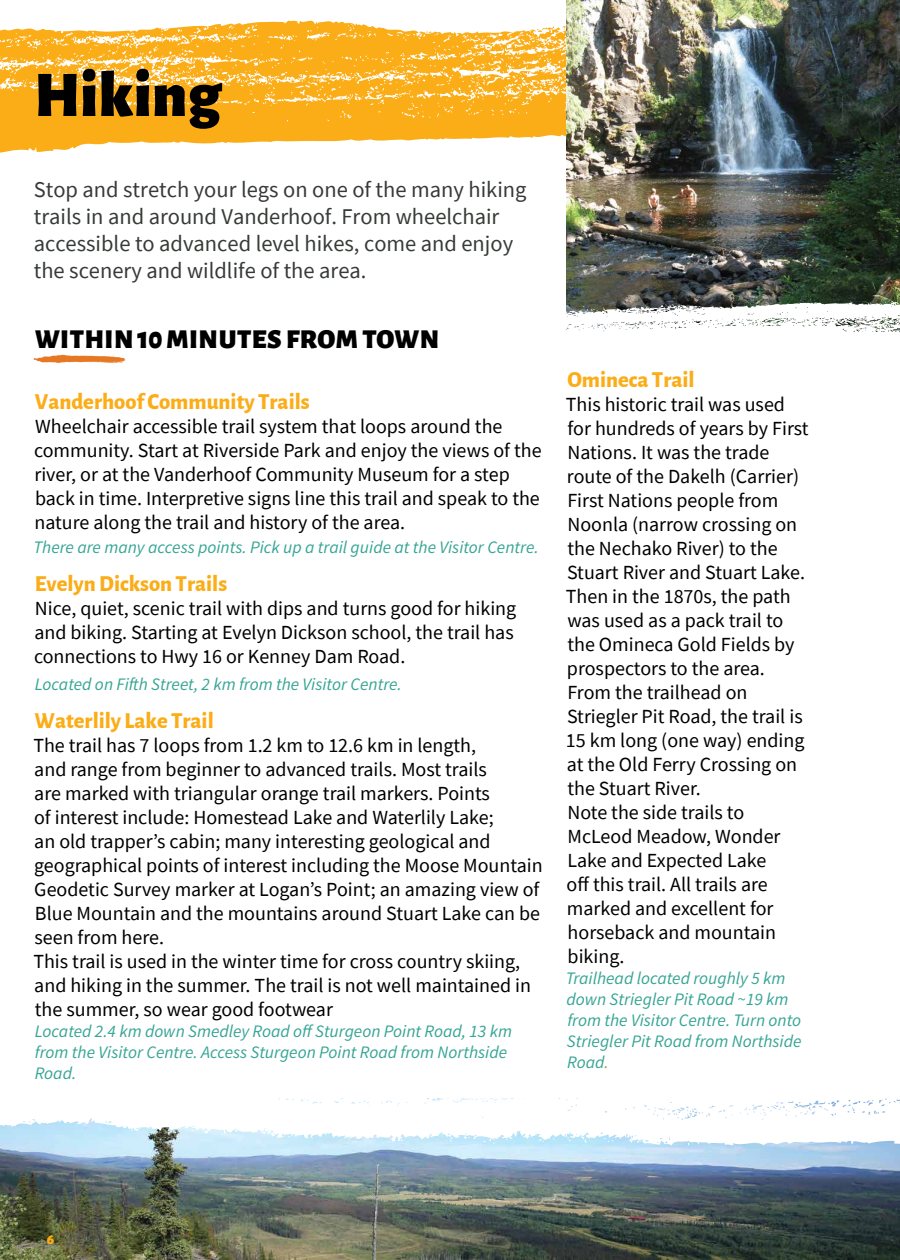
<style>
.page{position:relative;width:900px;height:1260px;background:#fff}
.page>*{position:absolute;margin:0;border:0;box-sizing:border-box;transform-origin:0 0}
.t1{font:900 65px "Alegreya Sans";color:#000}
.t2{font:900 27.5px "Alegreya Sans";letter-spacing:.02em;color:#000}
.t3{font:22.5px/27px "Source Sans Pro";color:#373b37}
.t4{font:800 22.5px "Alegreya Sans";color:#fbad18}
.t5{font:20px/24px "Source Sans Pro";color:#000}
.t6{font:italic 17.5px/21px "Source Sans Pro";color:#36a595}
.t7{font:900 15px "Alegreya Sans";color:#fbad18}
.s1{color:#fff}
.s2{color:#8ead3d}
</style>
<div class="page">
<svg style="left:0;top:20px;width:566px;height:133px;fill:#fbad18"></svg>
<img style="left:0;top:1161px;width:900px;height:99px">
<svg style="left:0;top:1098px;width:900px;height:63px"></svg>
<img style="left:566px;top:0;width:334px;height:300px">
<svg style="left:33px;top:300px;width:867px;height:63px"></svg>
<h1 class="t1" style="left:34px;top:43px;width:189px">Hiking</h1>
<p class="t3" style="left:34px;top:176px;width:494px">Stop and stretch your legs on one of the many hiking trails in and around Vanderhoof. From wheelchair accessible to advanced level hikes, come and enjoy the scenery and wildlife of the area.</p>
<h2 class="t2" style="left:35px;top:317px;width:406px">WITHIN 10 MINUTES FROM TOWN</h2>
<p class="t4" style="left:35px;top:384px;width:276px">Vanderhoof Community Trails</p>
<p class="t5" style="left:34px;top:414px;width:509px">Wheelchair accessible trail system that loops around the community. Start at Riverside Park and enjoy the views of the river, or at the Vanderhoof Community Museum for a step back in time. Interpretive signs line this trail and speak to the nature along the trail and history of the area.</p>
<p class="t6" style="left:33px;top:536px;width:507px">There are many access points. Pick up a trail guide at the Visitor Centre.</p>
<p class="t4" style="left:35px;top:566px;width:194px">Evelyn Dickson Trails</p>
<p class="t5" style="left:34px;top:596px;width:484px">Nice, quiet, scenic trail with dips and turns good for hiking and biking. Starting at Evelyn Dickson school, the trail has connections to Hwy 16 or Kenney Dam Road.</p>
<p class="t6" style="left:35px;top:673px;width:369px">Located on Fifth Street, 2 km from the Visitor Centre.</p>
<p class="t4" style="left:35px;top:704px;width:181px">Waterlily Lake Trail</p>
<p class="t5" style="left:33px;top:733px;width:511px">The trail has 7 loops from 1.2 km to 12.6 km in length,<br>and range from beginner to advanced trails. Most trails<br>are marked with triangular orange trail markers. Points<br>of interest include: Homestead Lake and Waterlily Lake;<br>an old trapper’s cabin; many interesting geological and geographical points of interest including the Moose Mountain Geodetic Survey marker at Logan’s Point; an amazing view of Blue Mountain and the mountains around Stuart Lake can be seen from here.<br>This trail is used in the winter time for cross country skiing, and hiking in the summer. The trail is not well maintained in the summer, so wear good footwear<span class="s1">.</span></p>
<p class="t6" style="left:35px;top:1021px;width:479px">Located 2.4 km down Smedley Road off Sturgeon Point Road, 13 km from the Visitor Centre. Access Sturgeon Point Road from Northside<br>Road.</p>
<p class="t4" style="left:567px;top:363px;width:129px">Omineca Trail</p>
<p class="t5" style="left:566px;top:392px;width:244px">This historic trail was used for hundreds of years by First<br>Nations. It was the trade route of the Dakelh (Carrier)<br>First Nations people from<br>Noonla (narrow crossing on the Nechako River) to the<br>Stuart River and Stuart Lake.<br>Then in the 1870s, the path was used as a pack trail to the Omineca Gold Fields by prospectors to the area.<br>From the trailhead on<br>Striegler Pit Road, the trail is<br>15 km long (one way) ending at the Old Ferry Crossing on the Stuart River.<br>Note the side trails to<br>McLeod Meadow, Wonder<br>Lake and Expected Lake<br>off this trail. All trails are marked and excellent for horseback and mountain biking.</p>
<p class="t6" style="left:566px;top:968px;width:237px">Trailhead located roughly 5 km down Striegler Pit Road ~19 km from the Visitor Centre. Turn onto<br>Striegler Pit Road from Northside<br>Road<span class="s2">.</span></p>
<p class="t7" style="left:47px;top:1227px;width:9px">6</p>
</div>
